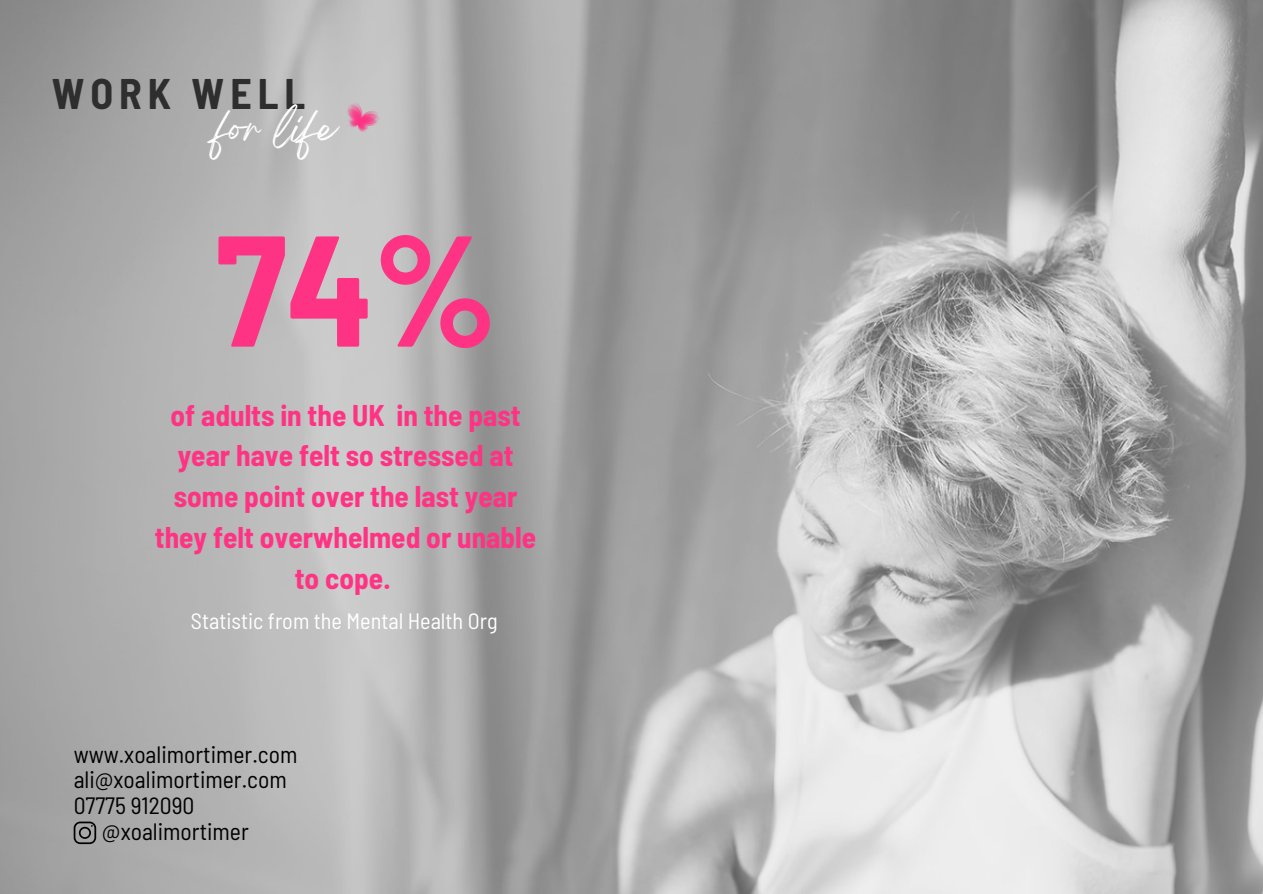
<style>
.page{position:relative;width:1263px;height:894px;background:#fff}
.page>*{position:absolute;margin:0;border:0;box-sizing:border-box;transform-origin:0 0}
.t1{font:700 semi-condensed 157.35px "Barlow";color:#ff3384}
.t2{font:700 semi-condensed 41.7px "Barlow";letter-spacing:.145em;color:#2e2e2e}
.t3{font:34.8px "Breathing";color:#fff}
.t4{font:700 semi-condensed 29.25px/40.7px "Barlow";color:#ff3384;text-align:center}
.t5{font:semi-condensed 23.55px "Barlow";color:#000}
.t6{font:semi-condensed 22.2px "Barlow";color:#fff}
</style>
<div class="page">
<img style="left:0;top:0;width:1263px;height:893px">
<svg style="left:74px;top:821px;width:22px;height:22px"></svg>
<svg style="left:343px;top:100px;width:38px;height:33px"></svg>
<p class="t2" style="left:52px;top:67px;width:255px">WORK WELL</p>
<p class="t3" style="left:216px;top:117px;width:122px">for life</p>
<p class="t1" style="left:216px;top:189px;width:283px">74%</p>
<p class="t4" style="left:155px;top:393px;width:383px">of adults in the UK in the past year have felt so stressed at some point over the last year they felt overwhelmed or unable to cope.</p>
<p class="t6" style="left:191px;top:606px;width:308px">Statistic from the Mental Health Org</p>
<p class="t5" style="left:74px;top:738px;width:225px">www.xoalimortimer.com</p>
<p class="t5" style="left:74px;top:764px;width:215px">ali@xoalimortimer.com</p>
<p class="t5" style="left:74px;top:790px;width:122px">07775 912090</p>
<p class="t5" style="left:102px;top:816px;width:148px">@xoalimortimer</p>
</div>
